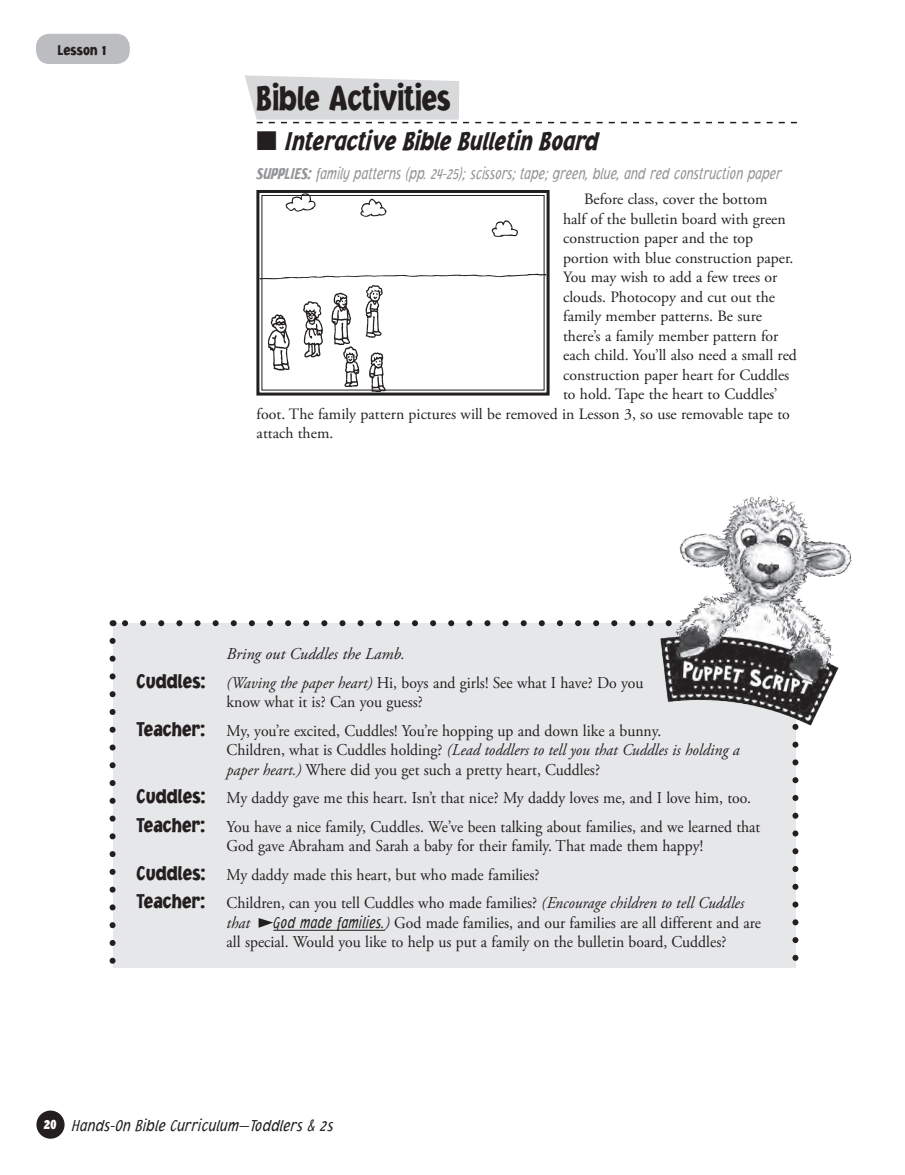
<style>
.page{position:relative;width:905px;height:1175px;background:#fff}
.page>*{position:absolute;margin:0;border:0;box-sizing:border-box;transform-origin:0 0}
.Main_head{font:900 36px "Jacoby Cond ICG";color:#231f20;scale:.9 1}
.Main_Subhead{font:italic 900 27px "Jacoby Cond ICG";letter-spacing:-.015em;color:#231f20;scale:.9 1}
.Script_Text{font:16.5px/19.5px "Adobe Garamond Pro";color:#231f20;scale:.95 1}
.Main_Supplies{font:italic 300 16.5px "Jacoby Cond ICG";letter-spacing:-.01em;color:#939598;scale:.9 1}
.t1{font:italic 300 16.5px "Jacoby Cond ICG";color:#231f20}
.Script_Text-2{font:italic 16.5px "Adobe Garamond Pro";color:#231f20}
.t2{font:15.75px "Adobe Garamond Pro";color:#231f20}
.t3{font:900 15px "Jacoby Cond ICG";color:#231f20}
.s1{font-weight:900}
.s2{font-family:"Jacoby Cond ICG";font-weight:900;font-size:21px}
.s3{font-style:italic}
.s4{font-family:"Jacoby Cond ICG";font-weight:300;font-style:italic}
.s5{font-weight:900;font-style:normal;font-size:15px;color:#fff}
</style>
<div class="page">
<div style="left:36px;top:1110px;width:29px;height:28px;background:#231f20;border-radius:50%"></div>
<div style="left:36px;top:34px;width:94px;height:30px;background:#bcbdc0;border-radius:14px"></div>
<svg style="left:245px;top:75px;width:551px;height:48px"></svg>
<svg style="left:256px;top:190px;width:294px;height:206px"></svg>
<div style="left:261px;top:195px;width:283px;height:195px;border:1px solid #231f20"></div>
<div style="left:113px;top:623px;width:682px;height:352px;background:#e6e7e9"></div>
<hr style="left:273px;top:929px;width:112px;height:1px;background:#231f20">
<svg style="left:258px;top:918px;width:15px;height:9px"></svg>
<svg style="left:110px;top:641px;width:6px;height:323px"></svg>
<svg style="left:792px;top:729px;width:6px;height:229px"></svg>
<svg style="left:122px;top:620px;width:530px;height:6px"></svg>
<img style="left:652px;top:495px;width:200px;height:234px">
<div style="left:73px;top:968px;width:770px;height:43px;background:#fff"></div>
<p class="t3" style="left:58px;top:41px;width:50px">Lesson 1</p>
<p class="Main_head" style="left:256px;top:76px;width:217px">Bible Activities</p>
<p class="Main_Subhead" style="left:256px;top:125px;width:382px">■ Interactive Bible Bulletin Board</p>
<p class="Main_Supplies" style="left:257px;top:164px;width:585px"><span class="s1">SUPPLIES:</span> family patterns (pp. 24-25); scissors; tape; green, blue, and red construction paper</p>
<p class="t2" style="left:584px;top:190px;width:185px">Before class, cover the bottom</p>
<p class="t2" style="left:563px;top:209px;width:224px">half of the bulletin board with green</p>
<p class="t2" style="left:563px;top:229px;width:192px">construction paper and the top</p>
<p class="t2" style="left:563px;top:248px;width:232px">portion with blue construction paper.</p>
<p class="t2" style="left:563px;top:268px;width:216px">You may wish to add a few trees or</p>
<p class="t2" style="left:563px;top:287px;width:213px">clouds. Photocopy and cut out the</p>
<p class="t2" style="left:563px;top:307px;width:200px">family member patterns. Be sure</p>
<p class="t2" style="left:563px;top:326px;width:217px">there’s a family member pattern for</p>
<p class="t2" style="left:563px;top:346px;width:235px">each child. You’ll also need a small red</p>
<p class="t2" style="left:563px;top:365px;width:228px">construction paper heart for Cuddles</p>
<p class="t2" style="left:563px;top:385px;width:216px">to hold. Tape the heart to Cuddles’</p>
<p class="t2" style="left:257px;top:404px;width:534px">foot. The family pattern pictures will be removed in Lesson 3, so use removable tape to</p>
<p class="t2" style="left:257px;top:424px;width:78px">attach them.</p>
<p class="Script_Text-2" style="left:227px;top:644px;width:180px">Bring out Cuddles the Lamb.</p>
<p class="Script_Text" style="left:227px;top:673px;width:440px;text-indent:-90px"><span class="s2">Cuddles:</span> <span class="s3">(Waving the paper heart)</span> Hi, boys and girls! See what I have? Do you know what it is? Can you guess?</p>
<p class="Script_Text" style="left:227px;top:721px;width:541px;text-indent:-90px"><span class="s2">Teacher:</span> My, you’re excited, Cuddles! You’re hopping up and down like a bunny.<br>Children, what is Cuddles holding? <span class="s3">(Lead toddlers to tell you that Cuddles is holding a paper heart.)</span> Where did you get such a pretty heart, Cuddles?</p>
<p class="Script_Text" style="left:137px;top:789px;width:648px"><span class="s2">Cuddles:</span> My daddy gave me this heart. Isn’t that nice? My daddy loves me, and I love him, too.</p>
<p class="Script_Text" style="left:227px;top:817px;width:563px;text-indent:-90px"><span class="s2">Teacher:</span> You have a nice family, Cuddles. We’ve been talking about families, and we learned that<br>God gave Abraham and Sarah a baby for their family. That made them happy!</p>
<p class="Script_Text" style="left:137px;top:865px;width:426px"><span class="s2">Cuddles:</span> My daddy made this heart, but who made families?</p>
<p class="Script_Text" style="left:227px;top:894px;width:546px;text-indent:-90px"><span class="s2">Teacher:</span> Children, can you tell Cuddles who made families? <span class="s3">(Encourage children to tell Cuddles that</span></p>
<p class="Script_Text" style="left:227px;top:913px;width:564px;text-indent:47px"><span class="s4">God made families.</span><span class="s3">)</span> God made families, and our families are all different and are all special. Would you like to help us put a family on the bulletin board, Cuddles?</p>
<p class="t1" style="left:43px;top:1116px;width:292px"><span class="s5">20</span> Hands-On Bible Curriculum—Toddlers &amp; 2s</p>
</div>
